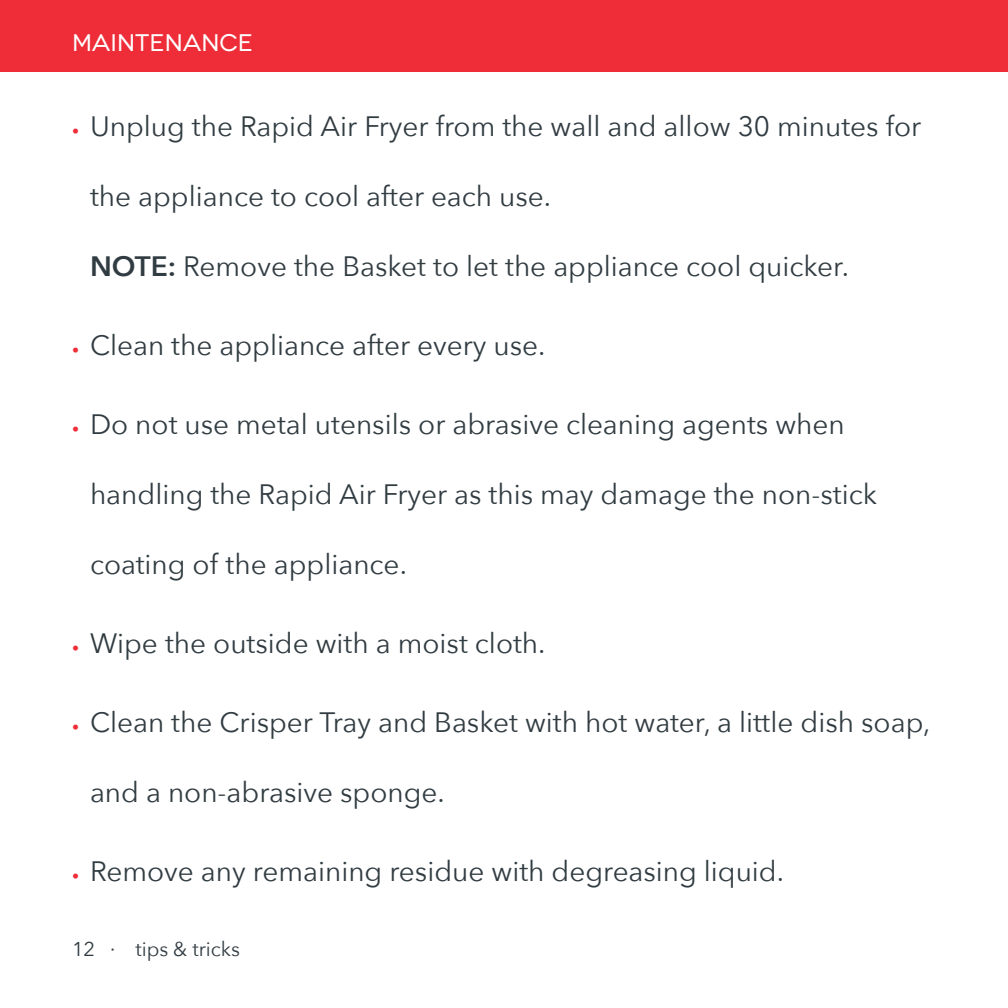
<style>
.page{position:relative;width:1008px;height:1008px;background:#fff}
.page>*{position:absolute;margin:0;border:0;box-sizing:border-box;transform-origin:0 0}
.t1{font:28px "Avenir Next";color:#313c42}
.t2{font:24px "Novecentowide";letter-spacing:-.005em;color:#fff}
.t3{font:20px "Avenir Next";color:#313c42}
.s1{font-size:14px;color:#ee2d38}
.s2{font-weight:600}
</style>
<div class="page">
<div style="left:0;top:0;width:1008px;height:72px;background:#ee2d38"></div>
<p class="t2" style="left:72px;top:28px;width:182px">MAINTENANCE</p>
<p class="t1" style="left:72px;top:103px;width:851px"><span class="s1">•</span> Unplug the Rapid Air Fryer from the wall and allow 30 minutes for</p>
<p class="t1" style="left:90px;top:173px;width:463px">the appliance to cool after each use.</p>
<p class="t1" style="left:90px;top:243px;width:761px"><span class="s2">NOTE:</span> Remove the Basket to let the appliance cool quicker.</p>
<p class="t1" style="left:72px;top:322px;width:475px"><span class="s1">•</span> Clean the appliance after every use.</p>
<p class="t1" style="left:72px;top:401px;width:774px"><span class="s1">•</span> Do not use metal utensils or abrasive cleaning agents when</p>
<p class="t1" style="left:90px;top:471px;width:789px">handling the Rapid Air Fryer as this may damage the non-stick</p>
<p class="t1" style="left:90px;top:541px;width:318px">coating of the appliance.</p>
<p class="t1" style="left:72px;top:620px;width:475px"><span class="s1">•</span> Wipe the outside with a moist cloth.</p>
<p class="t1" style="left:72px;top:699px;width:860px"><span class="s1">•</span> Clean the Crisper Tray and Basket with hot water, a little dish soap,</p>
<p class="t1" style="left:90px;top:769px;width:356px">and a non-abrasive sponge.</p>
<p class="t1" style="left:72px;top:848px;width:714px"><span class="s1">•</span> Remove any remaining residue with degreasing liquid.</p>
<p class="t3" style="left:72px;top:932px;width:169px">12 ∙ tips &amp; tricks</p>
</div>
